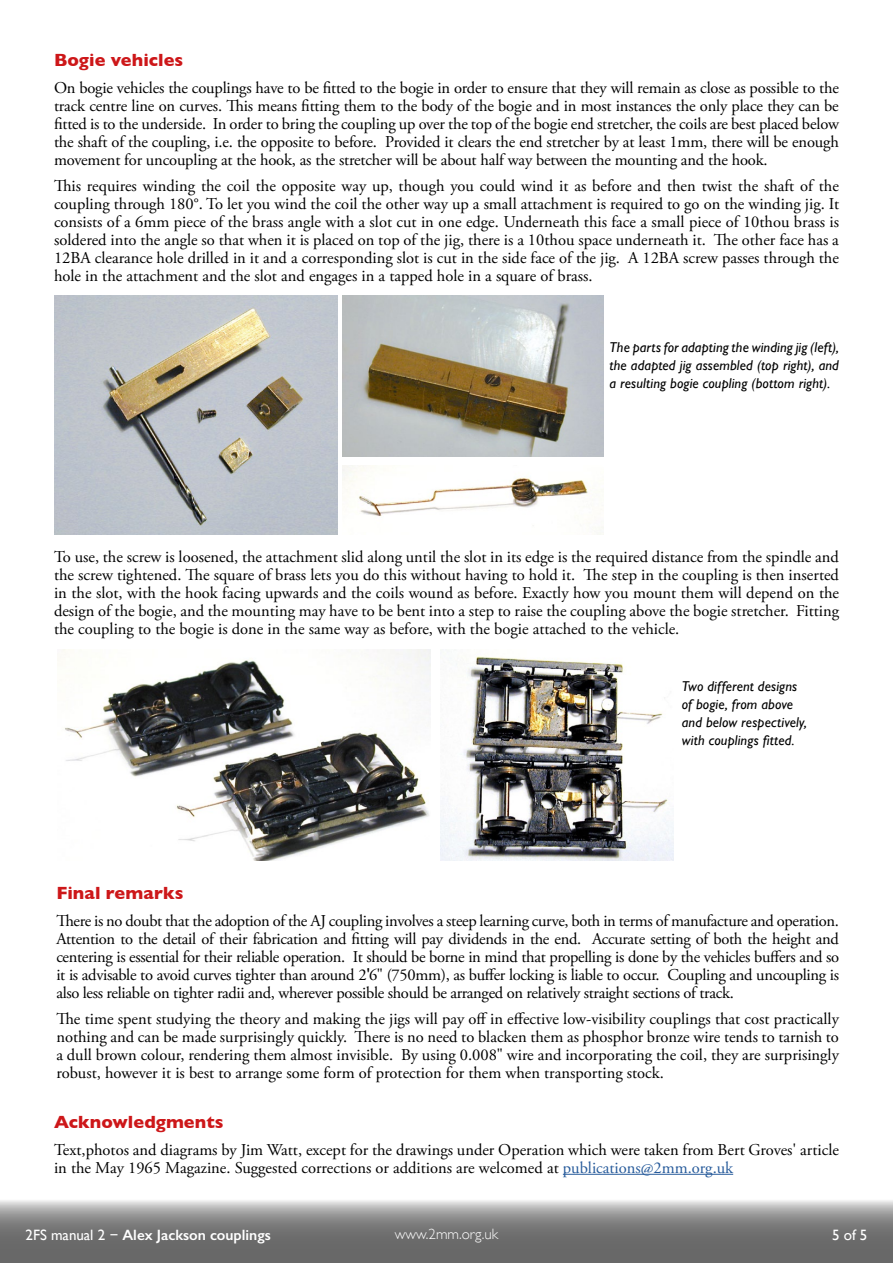
<style>
.page{position:relative;width:893px;height:1263px;background:#fff}
.page>*{position:absolute;margin:0;border:0;box-sizing:border-box;transform-origin:0 0}
.t1{font:700 18px "Gill Sans";letter-spacing:.005em;color:#cd1719}
.t2{font:16.5px/18px "Adobe Garamond Pro";color:#000;text-align:justify}
.t3{font:600 15px "Gill Sans";color:#fff}
.t4{font:300 15px "Gill Sans";color:#fff}
.t5{font:15px "Gill Sans";color:#fff}
.t6{font:italic 14.25px/18px "Gill Sans";letter-spacing:.01em;color:#000;text-align:justify}
.s1{font-family:"Gill Sans";font-style:italic}
.s2{color:#275b9b}
.s3{font-weight:400}
.s4{font-weight:400;font-style:italic}
</style>
<div class="page">
<svg style="left:0;top:1200px;width:893px;height:63px;background:#848484"></svg>
<hr style="left:563px;top:1174px;width:170px;height:1px;background:#275b9b">
<img style="left:54px;top:295px;width:283px;height:239px">
<img style="left:342px;top:295px;width:261px;height:162px">
<img style="left:343px;top:465px;width:260px;height:69px">
<img style="left:62px;top:649px;width:369px;height:211px">
<img style="left:441px;top:656px;width:232px;height:204px">
<p class="t1" style="left:54px;top:46px;width:131px">Bogie vehicles</p>
<p class="t2" style="left:54px;top:79px;width:786px">On bogie vehicles the couplings have to be fitted to the bogie in order to ensure that they will remain as close as possible to the track centre line on curves. This means fitting them to the body of the bogie and in most instances the only place they can be fitted is to the underside. In order to bring the coupling up over the top of the bogie end stretcher, the coils are best placed below the shaft of the coupling, i.e. the opposite to before. Provided it clears the end stretcher by at least 1mm, there will be enough movement for uncoupling at the hook, as the stretcher will be about half way between the mounting and the hook.</p>
<p class="t2" style="left:54px;top:178px;width:787px">This requires winding the coil the opposite way up, though you could wind it as before and then twist the shaft of the coupling through 180°. To let you wind the coil the other way up a small attachment is required to go on the winding jig. It consists of a 6mm piece of the brass angle with a slot cut in one edge. Underneath this face a small piece of 10thou brass is soldered into the angle so that when it is placed on top of the jig, there is a 10thou space underneath it. The other face has a 12BA clearance hole drilled in it and a corresponding slot is cut in the side face of the jig. A 12BA screw passes through the hole in the attachment and the slot and engages in a tapped hole in a square of brass.</p>
<p class="t6" style="left:609px;top:338px;width:231px">The parts for adapting the winding jig (left), the adapted jig assembled (top right), and a resulting bogie coupling (bottom right).</p>
<p class="t2" style="left:54px;top:548px;width:787px">To use, the screw is loosened, the attachment slid along until the slot in its edge is the required distance from the spindle and the screw tightened. The square of brass lets you do this without having to hold it. The step in the coupling is then inserted in the slot, with the hook facing upwards and the coils wound as before. Exactly how you mount them will depend on the design of the bogie, and the mounting may have to be bent into a step to raise the coupling above the bogie stretcher. Fitting the coupling to the bogie is done in the same way as before, with the bogie attached to the vehicle.</p>
<p class="t6" style="left:682px;top:677px;width:127px;text-align:left">Two different designs of bogie, from above and below respectively, with couplings fitted.</p>
<p class="t1" style="left:56px;top:879px;width:129px">Final remarks</p>
<p class="t2" style="left:56px;top:912px;width:784px">There is no doubt that the adoption of the AJ coupling involves a steep learning curve, both in terms of manufacture and operation.<br>Attention to the detail of their fabrication and fitting will pay dividends in the end. Accurate setting of both the height and centering is essential for their reliable operation. It should be borne in mind that propelling is done by the vehicles buffers and so it is advisable to avoid curves tighter than around 2<span class="s1">'</span>6" (750mm), as buffer locking is liable to occur. Coupling and uncoupling is also less reliable on tighter radii and, wherever possible should be arranged on relatively straight sections of track.</p>
<p class="t2" style="left:56px;top:1011px;width:784px">The time spent studying the theory and making the jigs will pay off in effective low-visibility couplings that cost practically nothing and can be made surprisingly quickly. There is no need to blacken them as phosphor bronze wire tends to tarnish to a dull brown colour, rendering them almost invisible. By using 0.008" wire and incorporating the coil, they are surprisingly robust, however it is best to arrange some form of protection for them when transporting stock.</p>
<p class="t1" style="left:54px;top:1108px;width:171px">Acknowledgments</p>
<p class="t2" style="left:54px;top:1141px;width:787px">Text,photos and diagrams by Jim Watt, except for the drawings under Operation which were taken from Bert Groves' article in the May 1965 Magazine. Suggested corrections or additions are welcomed at <span class="s2">publications@2mm.org.uk</span></p>
<p class="t3" style="left:26px;top:1226px;width:247px"><span class="s3">2FS manual 2</span> <span class="s4">−</span> Alex Jackson couplings</p>
<p class="t4" style="left:395px;top:1222px;width:105px">www.2mm.org.uk</p>
<p class="t5" style="left:832px;top:1226px;width:37px">5 of 5</p>
</div>
